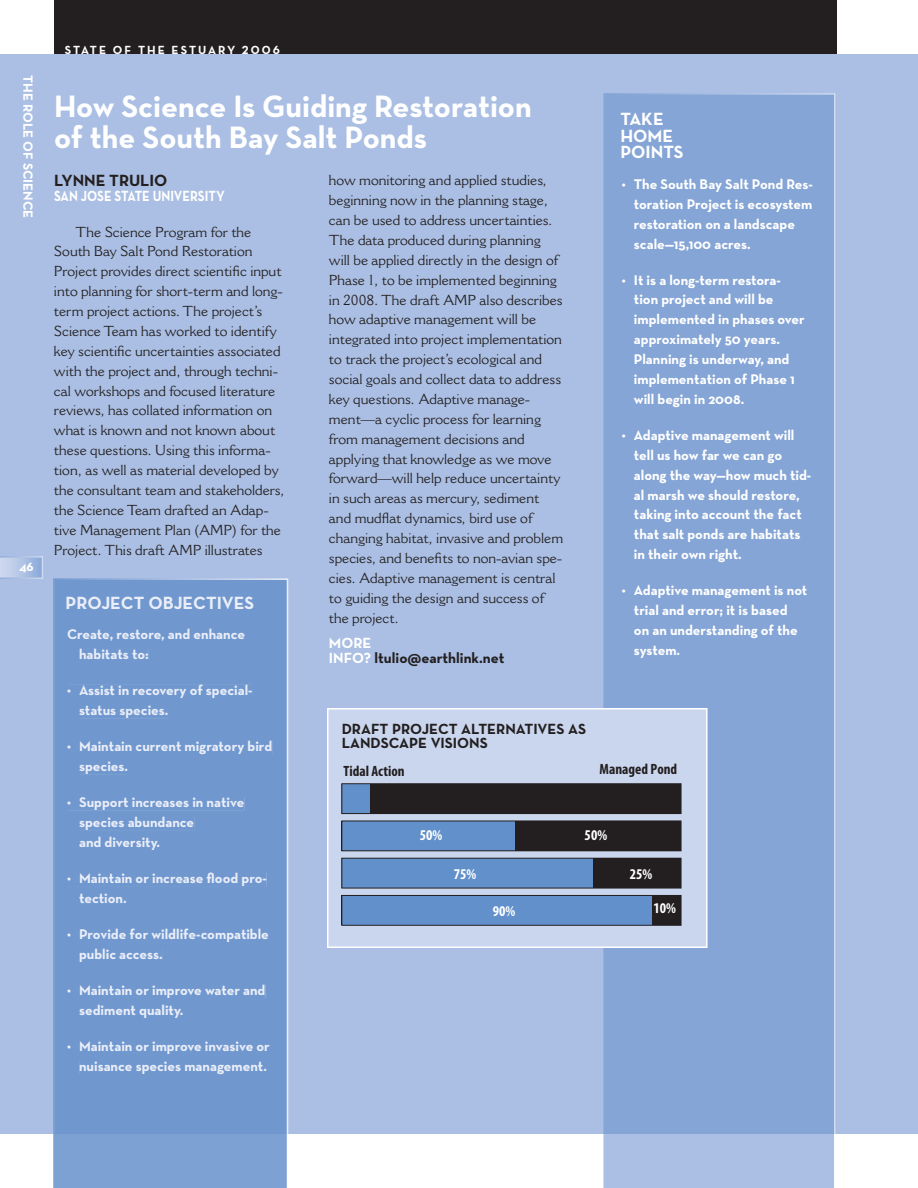
<style>
.page{position:relative;width:918px;height:1188px;background:#fff}
.page>*{position:absolute;margin:0;border:0;box-sizing:border-box;transform-origin:0 0}
.t1{font:700 31.5px/31.5px "Neutra Text";color:#fff}
.t2{font:700 18px "Neutra Text";color:#ebeef8}
.t3{font:700 18px/16.5px "Neutra Text";color:#fff}
.t4{font:700 16.5px "Neutra Text";color:#231f20}
.t5{font:700 15px/15px "Neutra Text";color:#231f20}
.t6{font:700 15px "Neutra Text";color:#fff;scale:.85 1}
.t7{font:700 condensed 14.85px "Myriad Pro";color:#231f20}
.t8{font:700 condensed 14.85px "Myriad Pro";color:#fff}
.t9{font:14.25px/19.8px "Cantoria";color:#231f20}
.t10{font:700 14.25px/19.8px "Neutra Text";color:#fff}
.t11{font:700 14.25px/19.8px "Neutra Text";color:#ebeef8}
.t12{font:700 13.5px "Neutra Text";color:#fff}
.t13{font:12px "Neutra Text Bold Alt";letter-spacing:.17em;color:#fff}
.s1{color:#fff}
</style>
<div class="page">
<div style="left:54px;top:0;width:783px;height:70px;background:#231f20"></div>
<div style="left:0;top:54px;width:918px;height:1080px;background:#aabfe3"></div>
<svg style="left:0;top:556px;width:43px;height:23px"></svg>
<div style="left:603px;top:1134px;width:231px;height:54px;background:#aabfe3"></div>
<div style="left:603px;top:93px;width:233px;height:1041px;background:#85a5d6"></div>
<svg style="left:327px;top:708px;width:381px;height:240px;fill:#cad6ed"></svg>
<div style="left:53px;top:1134px;width:234px;height:54px;background:#7ea1d4"></div>
<div style="left:53px;top:578px;width:235px;height:556px;background:#7098cf"></div>
<p class="t12" style="left:33px;top:75px;width:145px;rotate:90deg">THE ROLE OF SCIENCE</p>
<p class="t12" style="left:19px;top:561px;width:16px">46</p>
<p class="t13" style="left:65px;top:45px;width:217px">STATE OF THE ESTUARY 2006</p>
<h1 class="t1" style="left:54px;top:93px;width:479px">How Science Is Guiding Restoration of the South Bay Salt Ponds</h1>
<p class="t3" style="left:620px;top:112px;width:65px">TAKE<br>HOME<br>POINTS</p>
<p class="t10" style="left:634px;top:175px;width:180px;text-indent:-12px">• The South Bay Salt Pond Res&shy;toration Project is ecosystem restoration on a landscape scale—15,100 acres.</p>
<p class="t10" style="left:634px;top:271px;width:172px;text-indent:-12px">• It is a long-term restora&shy;tion project and will be implemented in phases over approximately 50 years.<br>Planning is underway, and implementation of Phase 1 will begin in 2008.</p>
<p class="t10" style="left:634px;top:426px;width:179px;text-indent:-12px">• Adaptive management will tell us how far we can go along the way—how much tid&shy;al marsh we should restore, taking into account the fact that salt ponds are habitats in their own right.</p>
<p class="t10" style="left:634px;top:582px;width:175px;text-indent:-12px">• Adaptive management is not trial and error; it is based<br>on an understanding of the system.</p>
<p class="t4" style="left:54px;top:174px;width:115px">LYNNE TRULIO</p>
<p class="t6" style="left:54px;top:190px;width:202px">SAN JOSE STATE UNIVERSITY</p>
<p class="t9" style="left:54px;top:223px;width:232px;text-indent:22px">The Science Program for the South Bay Salt Pond Restoration Project provides direct scientific input into planning for short-term and long&shy;term project actions. The project’s Science Team has worked to identify key scientific uncertainties associated with the project and, through techni&shy;cal workshops and focused literature reviews, has collated information on what is known and not known about these questions. Using this informa&shy;tion, as well as material developed by the consultant team and stakeholders, the Science Team drafted an Adap&shy;tive Management Plan (AMP) for the Project. This draft AMP illustrates</p>
<p class="t9" style="left:329px;top:172px;width:236px">how monitoring and applied studies, beginning now in the planning stage, can be used to address uncertainties.<br>The data produced during planning will be applied directly in the design of Phase 1, to be implemented beginning in 2008. The draft AMP also describes how adaptive management will be integrated into project implementation to track the project’s ecological and social goals and collect data to address key questions. Adaptive manage&shy;ment—a cyclic process for learning from management decisions and applying that knowledge as we move forward—will help reduce uncertainty in such areas as mercury, sediment and mudflat dynamics, bird use of changing habitat, invasive and problem species, and benefits to non-avian spe&shy;cies. Adaptive management is central to guiding the design and success of the project.</p>
<p class="t5" style="left:329px;top:637px;width:177px"><span class="s1">MORE<br>INFO?</span> ltulio@earthlink.net</p>
<p class="t2" style="left:66px;top:596px;width:190px">PROJECT OBJECTIVES</p>
<p class="t11" style="left:79px;top:626px;width:168px;text-indent:-12px">Create, restore, and enhance habitats to:</p>
<p class="t11" style="left:79px;top:682px;width:175px;text-indent:-12px">• Assist in recovery of special&shy;status species.</p>
<p class="t11" style="left:79px;top:738px;width:195px;text-indent:-12px">• Maintain current migratory bird species.</p>
<p class="t11" style="left:79px;top:794px;width:167px;text-indent:-12px">• Support increases in native species abundance<br>and diversity.</p>
<p class="t11" style="left:79px;top:870px;width:189px;text-indent:-12px">• Maintain or increase flood pro&shy;tection.</p>
<p class="t11" style="left:79px;top:926px;width:191px;text-indent:-12px">• Provide for wildlife-compatible public access.</p>
<p class="t11" style="left:79px;top:981px;width:188px;text-indent:-12px">• Maintain or improve water and sediment quality.</p>
<p class="t11" style="left:67px;top:1037px;width:204px;text-align:right">• Maintain or improve invasive or nuisance species management.</p>
<p class="t5" style="left:342px;top:724px;width:246px;line-height:13.5px">DRAFT PROJECT ALTERNATIVES AS<br>LANDSCAPE VISIONS</p>
<p class="t7" style="left:344px;top:765px;width:63px">Tidal Action</p>
<p class="t7" style="left:600px;top:763px;width:79px">Managed Pond</p>
<p class="t8" style="left:420px;top:830px;width:24px">50%</p>
<p class="t8" style="left:585px;top:830px;width:24px">50%</p>
<p class="t8" style="left:454px;top:868px;width:24px">75%</p>
<p class="t8" style="left:630px;top:868px;width:24px">25%</p>
<p class="t8" style="left:493px;top:905px;width:24px">90%</p>
<p class="t8" style="left:653px;top:902px;width:24px">10%</p>
</div>
